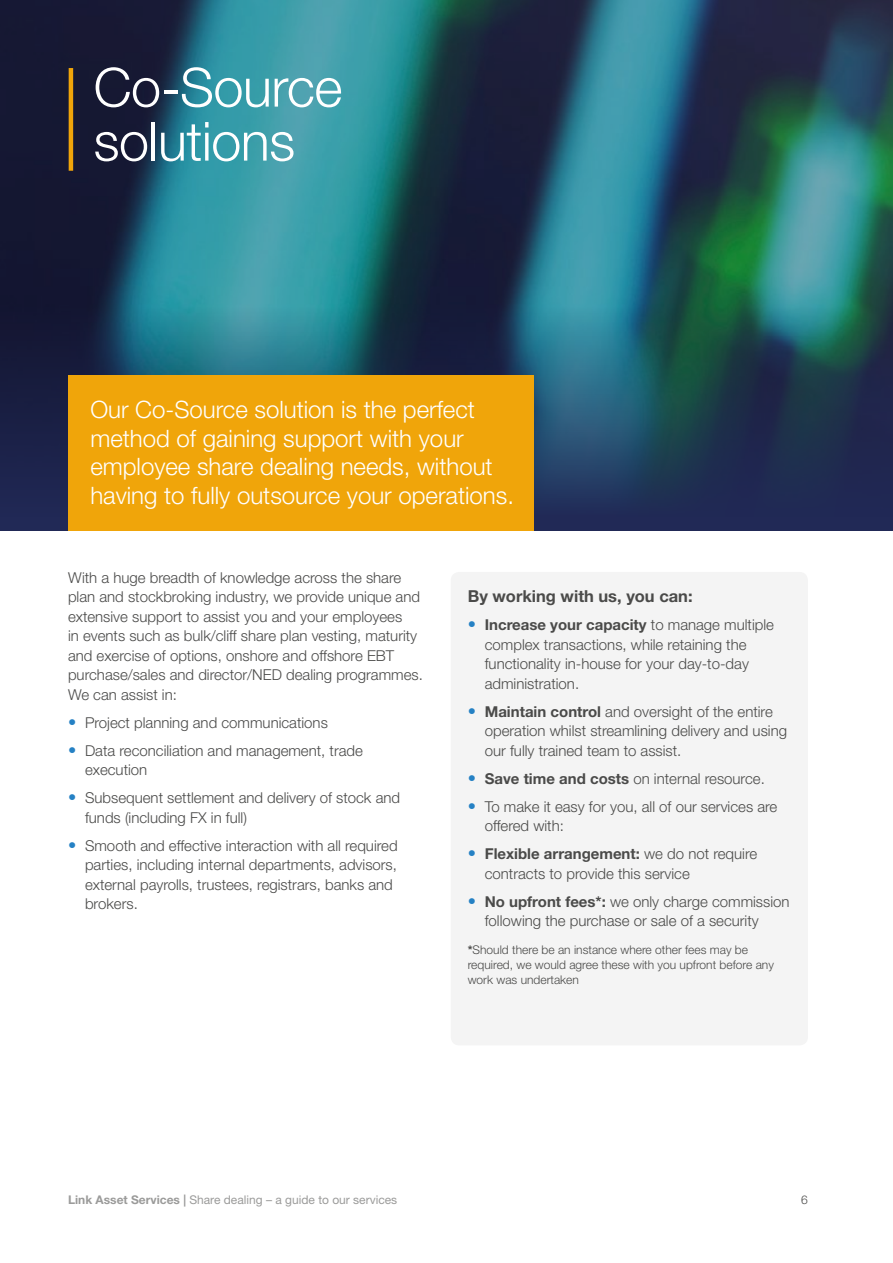
<style>
.page{position:relative;width:893px;height:1263px;background:#fff}
.page>*{position:absolute;margin:0;border:0;box-sizing:border-box;transform-origin:0 0}
.t1{font:300 54px/54px "Helvetica Neue LT Std";letter-spacing:-.01em;color:#fff}
.t2{font:300 24px/28.5px "Helvetica Neue LT Std";color:#fff}
.t3{font:700 16.5px "Helvetica Neue LT Std";color:#4a4a49}
.t4{font:300 15px/19.5px "Helvetica Neue LT Std";color:#4a4a49}
.t5{font:300 12px/15px "Helvetica Neue LT Std";color:#4a4a49}
.t6{font:12px "Helvetica Neue LT Std";color:#9b9b9a}
.s1{font-weight:700;font-size:16.5px;color:#2581c4}
.s2{font-weight:700}
</style>
<div class="page">
<div style="left:451px;top:572px;width:357px;height:473px;background:#f4f4f4;border-radius:9px"></div>
<img style="left:0;top:0;width:893px;height:531px">
<hr style="left:69px;top:68px;width:4px;height:103px;background:#f0a50a">
<div style="left:68px;top:375px;width:466px;height:156px;background:#f0a50a"></div>
<h1 class="t1" style="left:94px;top:59px;width:250px">Co-Source solutions</h1>
<h2 class="t2" style="left:90px;top:395px;width:425px">Our Co-Source solution is the perfect method of gaining support with your employee share dealing needs, without having to fully outsource your operations.</h2>
<p class="t4" style="left:68px;top:567px;width:356px">With a huge breadth of knowledge across the share plan and stockbroking industry, we provide unique and extensive support to assist you and your employees<br>in events such as bulk/cliff share plan vesting, maturity and exercise of options, onshore and offshore EBT purchase/sales and director/NED dealing programmes.<br>We can assist in:</p>
<p class="t4" style="left:68px;top:712px;width:261px"><span class="s1">•</span> Project planning and communications</p>
<p class="t4" style="left:85px;top:740px;width:279px;text-indent:-17px"><span class="s1">•</span> Data reconciliation and management, trade execution</p>
<p class="t4" style="left:85px;top:788px;width:317px;text-indent:-17px"><span class="s1">•</span> Subsequent settlement and delivery of stock and funds (including FX in full)</p>
<p class="t4" style="left:85px;top:835px;width:314px;text-indent:-17px"><span class="s1">•</span> Smooth and effective interaction with all required parties, including internal departments, advisors, external payrolls, trustees, registrars, banks and brokers.</p>
<p class="t3" style="left:468px;top:586px;width:226px">By working with us, you can:</p>
<p class="t4" style="left:485px;top:615px;width:291px;text-indent:-17px"><span class="s1">•</span> <span class="s2">Increase your capacity</span> to manage multiple complex transactions, while retaining the functionality in-house for your day-to-day administration.</p>
<p class="t4" style="left:485px;top:701px;width:304px;text-indent:-17px"><span class="s1">•</span> <span class="s2">Maintain control</span> and oversight of the entire operation whilst streamlining delivery and using our fully trained team to assist.</p>
<p class="t4" style="left:468px;top:768px;width:299px"><span class="s1">•</span> <span class="s2">Save time and costs</span> on internal resource.</p>
<p class="t4" style="left:485px;top:796px;width:294px;text-indent:-17px"><span class="s1">•</span> To make it easy for you, all of our services are offered with:</p>
<p class="t4" style="left:485px;top:844px;width:274px;text-indent:-17px"><span class="s1">•</span> <span class="s2">Flexible arrangement:</span> we do not require contracts to provide this service</p>
<p class="t4" style="left:485px;top:891px;width:306px;text-indent:-17px"><span class="s1">•</span> <span class="s2">No upfront fees*:</span> we only charge commission following the purchase or sale of a security</p>
<p class="t5" style="left:468px;top:942px;width:308px"><span class="s2">*</span>Should there be an instance where other fees may be required, we would agree these with you upfront before any work was undertaken</p>
<p class="t6" style="left:68px;top:1192px;width:331px"><span class="s2">Link Asset Services |</span> Share dealing – a guide to our services</p>
<p class="t5" style="left:801px;top:1191px;width:8px">6</p>
</div>
